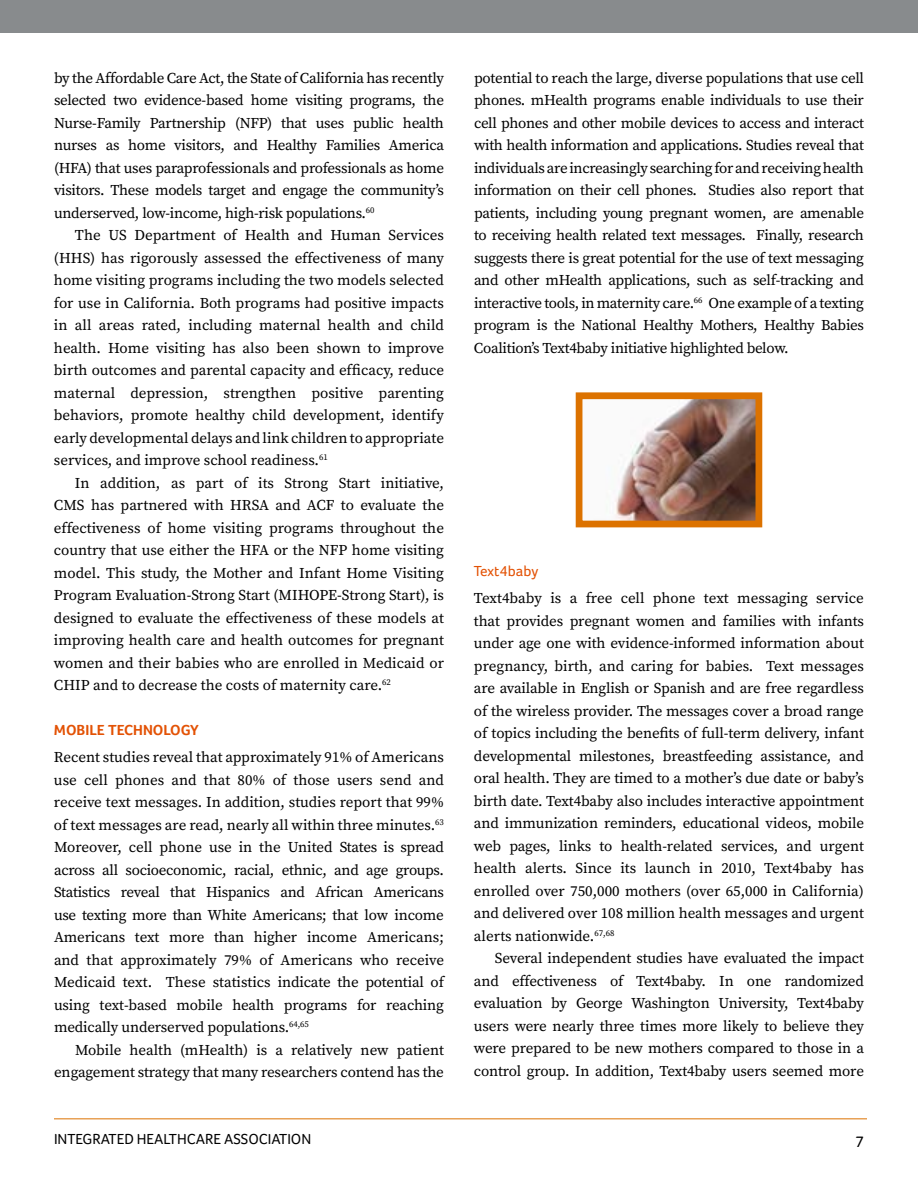
<style>
.page{position:relative;width:918px;height:1188px;background:#fff}
.page>*{position:absolute;margin:0;border:0;box-sizing:border-box;transform-origin:0 0}
.t1{font:15.75px "Foco";color:#000}
.t2{font:15px/22.5px "Source Serif Pro";letter-spacing:-.01em;color:#000;text-align:justify}
.t3{font:15px "Foco";color:#000}
.t4{font:700 15px "Foco";color:#e35205}
.t5{font:15px "Foco";color:#e35205}
</style>
<div class="page">
<div style="left:0;top:0;width:918px;height:32px;background:#888b8d"></div>
<hr style="left:54px;top:1118px;width:813px;height:1px;background:#dc7200">
<img style="left:615px;top:400px;width:139px;height:119px">
<div style="left:576px;top:392px;width:186px;height:135px;border:7px solid #dc7200"></div>
<p class="t2" style="left:54px;top:67px;width:392px">by the Affordable Care Act, the State of California has recently selected two evidence-based home visiting programs, the Nurse-Family Partnership (NFP) that uses public health nurses as home visitors, and Healthy Families America (HFA) that uses paraprofessionals and professionals as home visitors. These models target and engage the community’s underserved, low-income, high-risk populations.<sup>60</sup></p>
<p class="t2" style="left:54px;top:225px;width:392px;text-indent:21px">The US Department of Health and Human Services (HHS) has rigorously assessed the effectiveness of many home visiting programs including the two models selected for use in California. Both programs had positive impacts in all areas rated, including maternal health and child health. Home visiting has also been shown to improve birth outcomes and parental capacity and efficacy, reduce maternal depression, strengthen positive parenting behaviors, promote healthy child development, identify early developmental delays and link children to appropriate services, and improve school readiness.<sup>61</sup></p>
<p class="t2" style="left:54px;top:472px;width:392px;text-indent:21px">In addition, as part of its Strong Start initiative, CMS has partnered with HRSA and ACF to evaluate the effectiveness of home visiting programs throughout the country that use either the HFA or the NFP home visiting model. This study, the Mother and Infant Home Visiting Program Evaluation-Strong Start (MIHOPE-Strong Start), is designed to evaluate the effectiveness of these models at improving health care and health outcomes for pregnant women and their babies who are enrolled in Medicaid or CHIP and to decrease the costs of maternity care.<sup>62</sup></p>
<p class="t4" style="left:54px;top:722px;width:146px">MOBILE TECHNOLOGY</p>
<p class="t2" style="left:54px;top:747px;width:392px">Recent studies reveal that approximately 91% of Americans use cell phones and that 80% of those users send and receive text messages. In addition, studies report that 99% of text messages are read, nearly all within three minutes.<sup>63<br></sup>Moreover, cell phone use in the United States is spread across all socioeconomic, racial, ethnic, and age groups.<br>Statistics reveal that Hispanics and African Americans use texting more than White Americans; that low income Americans text more than higher income Americans; and that approximately 79% of Americans who receive Medicaid text. These statistics indicate the potential of using text-based mobile health programs for reaching medically underserved populations.<sup>64,65</sup></p>
<p class="t2" style="left:54px;top:1039px;width:391px;text-align:right">Mobile health (mHealth) is a relatively new patient engagement strategy that many researchers contend has the</p>
<p class="t2" style="left:474px;top:67px;width:392px">potential to reach the large, diverse populations that use cell phones. mHealth programs enable individuals to use their cell phones and other mobile devices to access and interact with health information and applications. Studies reveal that individuals are increasingly searching for and receiving health information on their cell phones. Studies also report that patients, including young pregnant women, are amenable to receiving health related text messages. Finally, research suggests there is great potential for the use of text messaging and other mHealth applications, such as self-tracking and interactive tools, in maternity care.<sup>66</sup> One example of a texting program is the National Healthy Mothers, Healthy Babies Coalition’s Text4baby initiative highlighted below.</p>
<p class="t5" style="left:474px;top:563px;width:66px">Text4baby</p>
<p class="t2" style="left:474px;top:588px;width:392px">Text4baby is a free cell phone text messaging service that provides pregnant women and families with infants under age one with evidence-informed information about pregnancy, birth, and caring for babies. Text messages are available in English or Spanish and are free regardless of the wireless provider. The messages cover a broad range of topics including the benefits of full-term delivery, infant developmental milestones, breastfeeding assistance, and oral health. They are timed to a mother’s due date or baby’s birth date. Text4baby also includes interactive appointment and immunization reminders, educational videos, mobile web pages, links to health-related services, and urgent health alerts. Since its launch in 2010, Text4baby has enrolled over 750,000 mothers (over 65,000 in California) and delivered over 108 million health messages and urgent alerts nationwide.<sup>67,68</sup></p>
<p class="t2" style="left:474px;top:948px;width:392px;text-indent:21px">Several independent studies have evaluated the impact and effectiveness of Text4baby. In one randomized evaluation by George Washington University, Text4baby users were nearly three times more likely to believe they were prepared to be new mothers compared to those in a control group. In addition, Text4baby users seemed more</p>
<p class="t3" style="left:54px;top:1131px;width:259px">INTEGRATED HEALTHCARE ASSOCIATION</p>
<p class="t1" style="left:855px;top:1132px;width:10px">7</p>
</div>
